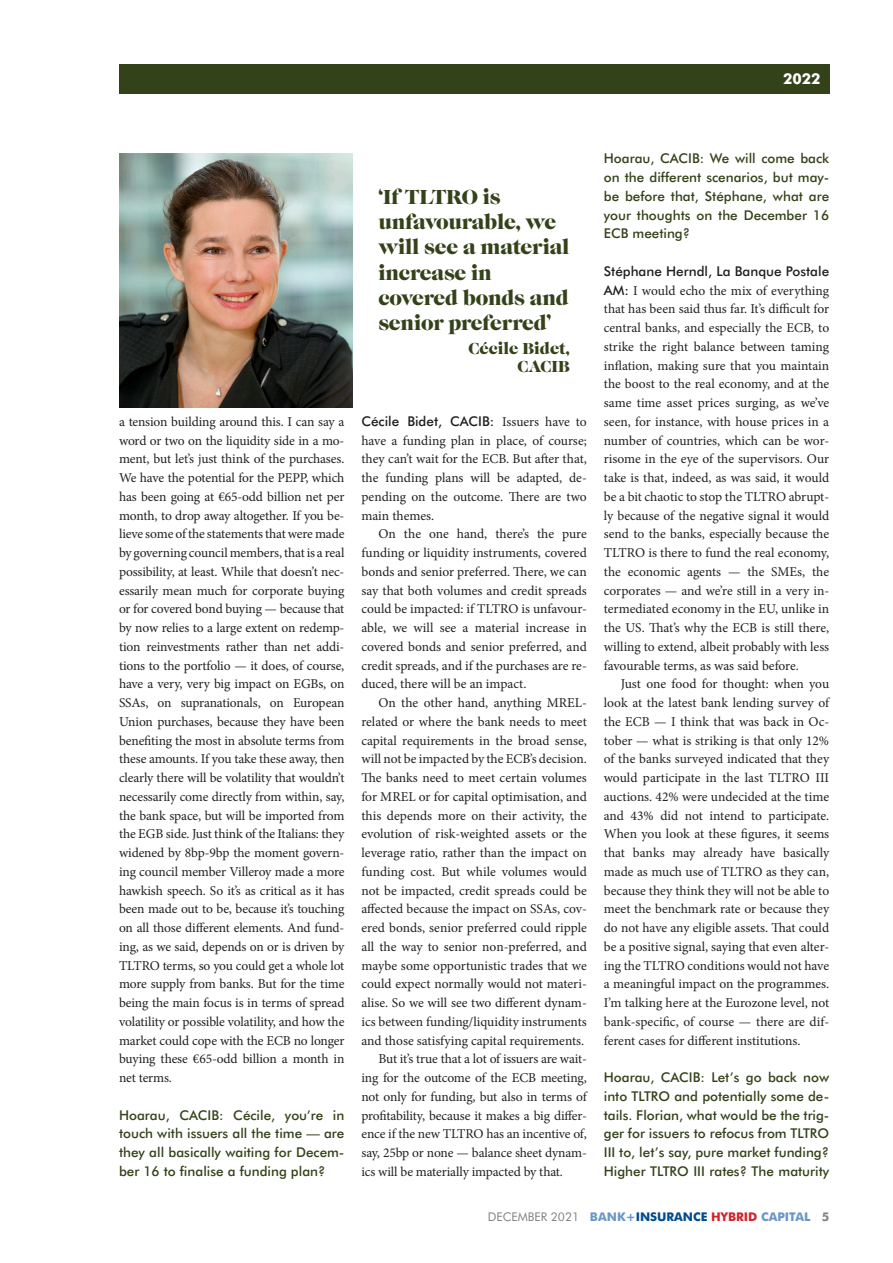
<style>
.page{position:relative;width:893px;height:1263px;background:#fff}
.page>*{position:absolute;margin:0;border:0;box-sizing:border-box;transform-origin:0 0}
.CBR_Crosshead{font:21px/25.2px "Caslon Gra D";letter-spacing:-.01em;color:#344219}
.CBR_Crosshead-2{font:16.5px/18px "Caslon Gra D";color:#344219;text-align:right}
.t1{font:700 15px "Futura BT";color:#fff}
.CBR_Bodytext{font:13.5px/18.8px "Minion Pro";letter-spacing:-.005em;color:#231f20;text-align:justify}
.BIHC_question{font:500 13.5px/18.8px "Futura BT";color:#344219;text-align:justify}
.t2{font:12px "Futura BT";color:#808285}
.s1{font-family:"Futura BT";font-weight:500}
.s2{font-weight:700;color:#6996c6}
.s3{font-weight:700;color:#004a8d}
.s4{font-weight:700;color:#d1232a}
.s5{font-weight:700}
</style>
<div class="page">
<div style="left:119px;top:64px;width:710px;height:30px;background:#344219"></div>
<img style="left:119px;top:153px;width:234px;height:254px">
<p class="t1" style="left:783px;top:70px;width:39px">2022</p>
<p class="CBR_Bodytext" style="left:119px;top:412px;width:227px">a tension building around this. I can say a word or two on the liquidity side in a mo&shy;ment, but let’s just think of the purchases.<br>We have the potential for the PEPP, which has been going at €65-odd billion net per month, to drop away altogether. If you be&shy;lieve some of the statements that were made by governing council members, that is a real possibility, at least. While that doesn’t nec&shy;essarily mean much for corporate buying or for covered bond buying — because that by now relies to a large extent on redemp&shy;tion reinvestments rather than net addi&shy;tions to the portfolio — it does, of course, have a very, very big impact on EGBs, on SSAs, on supranationals, on European Union purchases, because they have been benefiting the most in absolute terms from these amounts. If you take these away, then clearly there will be volatility that wouldn’t necessarily come directly from within, say, the bank space, but will be imported from the EGB side. Just think of the Italians: they widened by 8bp-9bp the moment govern&shy;ing council member Villeroy made a more hawkish speech. So it’s as critical as it has been made out to be, because it’s touching on all those different elements. And fund&shy;ing, as we said, depends on or is driven by TLTRO terms, so you could get a whole lot more supply from banks. But for the time being the main focus is in terms of spread volatility or possible volatility, and how the market could cope with the ECB no longer buying these €65-odd billion a month in net terms.</p>
<p class="BIHC_question" style="left:119px;top:1105px;width:227px">Hoarau, CACIB: Cécile, you’re in touch with issuers all the time — are they all basically waiting for Decem&shy;ber 16 to finalise a funding plan?</p>
<p class="CBR_Crosshead" style="left:378px;top:185px;width:192px">‘If TLTRO is unfavourable, we will see a material increase in covered bonds and senior preferred’</p>
<p class="CBR_Crosshead-2" style="left:468px;top:340px;width:103px">Cécile Bidet,<br>CACIB</p>
<p class="CBR_Bodytext" style="left:361px;top:412px;width:227px"><span class="s1">Cécile Bidet, CACIB:</span> Issuers have to have a funding plan in place, of course; they can’t wait for the ECB. But after that, the funding plans will be adapted, de&shy;pending on the outcome. There are two main themes.</p>
<p class="CBR_Bodytext" style="left:361px;top:525px;width:227px;text-indent:17px">On the one hand, there’s the pure funding or liquidity instruments, covered bonds and senior preferred. There, we can say that both volumes and credit spreads could be impacted: if TLTRO is unfavour&shy;able, we will see a material increase in covered bonds and senior preferred, and credit spreads, and if the purchases are re&shy;duced, there will be an impact.</p>
<p class="CBR_Bodytext" style="left:361px;top:693px;width:227px;text-indent:17px">On the other hand, anything MREL&shy;related or where the bank needs to meet capital requirements in the broad sense, will not be impacted by the ECB’s decision.<br>The banks need to meet certain volumes for MREL or for capital optimisation, and this depends more on their activity, the evolution of risk-weighted assets or the leverage ratio, rather than the impact on funding cost. But while volumes would not be impacted, credit spreads could be affected because the impact on SSAs, cov&shy;ered bonds, senior preferred could ripple all the way to senior non-preferred, and maybe some opportunistic trades that we could expect normally would not materi&shy;alise. So we will see two different dynam&shy;ics between funding/liquidity instruments and those satisfying capital requirements.</p>
<p class="CBR_Bodytext" style="left:361px;top:1050px;width:227px;text-indent:17px">But it’s true that a lot of issuers are wait&shy;ing for the outcome of the ECB meeting, not only for funding, but also in terms of profitability, because it makes a big differ&shy;ence if the new TLTRO has an incentive of, say, 25bp or none — balance sheet dynam&shy;ics will be materially impacted by that.</p>
<p class="BIHC_question" style="left:604px;top:149px;width:227px">Hoarau, CACIB: We will come back on the different scenarios, but may&shy;be before that, Stéphane, what are your thoughts on the December 16<br>ECB meeting?</p>
<p class="CBR_Bodytext" style="left:604px;top:262px;width:227px"><span class="s1">Stéphane Herndl, La Banque Postale AM:</span> I would echo the mix of everything that has been said thus far. It’s difficult for central banks, and especially the ECB, to strike the right balance between taming inflation, making sure that you maintain the boost to the real economy, and at the same time asset prices surging, as we’ve seen, for instance, with house prices in a number of countries, which can be wor&shy;risome in the eye of the supervisors. Our take is that, indeed, as was said, it would be a bit chaotic to stop the TLTRO abrupt&shy;ly because of the negative signal it would send to the banks, especially because the TLTRO is there to fund the real economy, the economic agents — the SMEs, the corporates — and we’re still in a very in&shy;termediated economy in the EU, unlike in the US. That’s why the ECB is still there, willing to extend, albeit probably with less favourable terms, as was said before.</p>
<p class="CBR_Bodytext" style="left:604px;top:675px;width:227px;text-indent:17px">Just one food for thought: when you look at the latest bank lending survey of the ECB — I think that was back in Oc&shy;tober — what is striking is that only 12% of the banks surveyed indicated that they would participate in the last TLTRO III auctions. 42% were undecided at the time and 43% did not intend to participate.<br>When you look at these figures, it seems that banks may already have basically made as much use of TLTRO as they can, because they think they will not be able to meet the benchmark rate or because they do not have any eligible assets. That could be a positive signal, saying that even alter&shy;ing the TLTRO conditions would not have a meaningful impact on the programmes.<br>I’m talking here at the Eurozone level, not bank-specific, of course — there are dif&shy;ferent cases for different institutions.</p>
<p class="BIHC_question" style="left:604px;top:1068px;width:227px">Hoarau, CACIB: Let’s go back now into TLTRO and potentially some de&shy;tails. Florian, what would be the trig&shy;ger for issuers to refocus from TLTRO III to, let’s say, pure market funding?<br>Higher TLTRO III rates? The maturity</p>
<p class="t2" style="left:488px;top:1209px;width:343px">DECEMBER 2021 <span class="s2">BANK+</span><span class="s3">INSURANCE</span> <span class="s4">HYBRID</span> <span class="s2">CAPITAL</span> <span class="s5">5</span></p>
</div>
